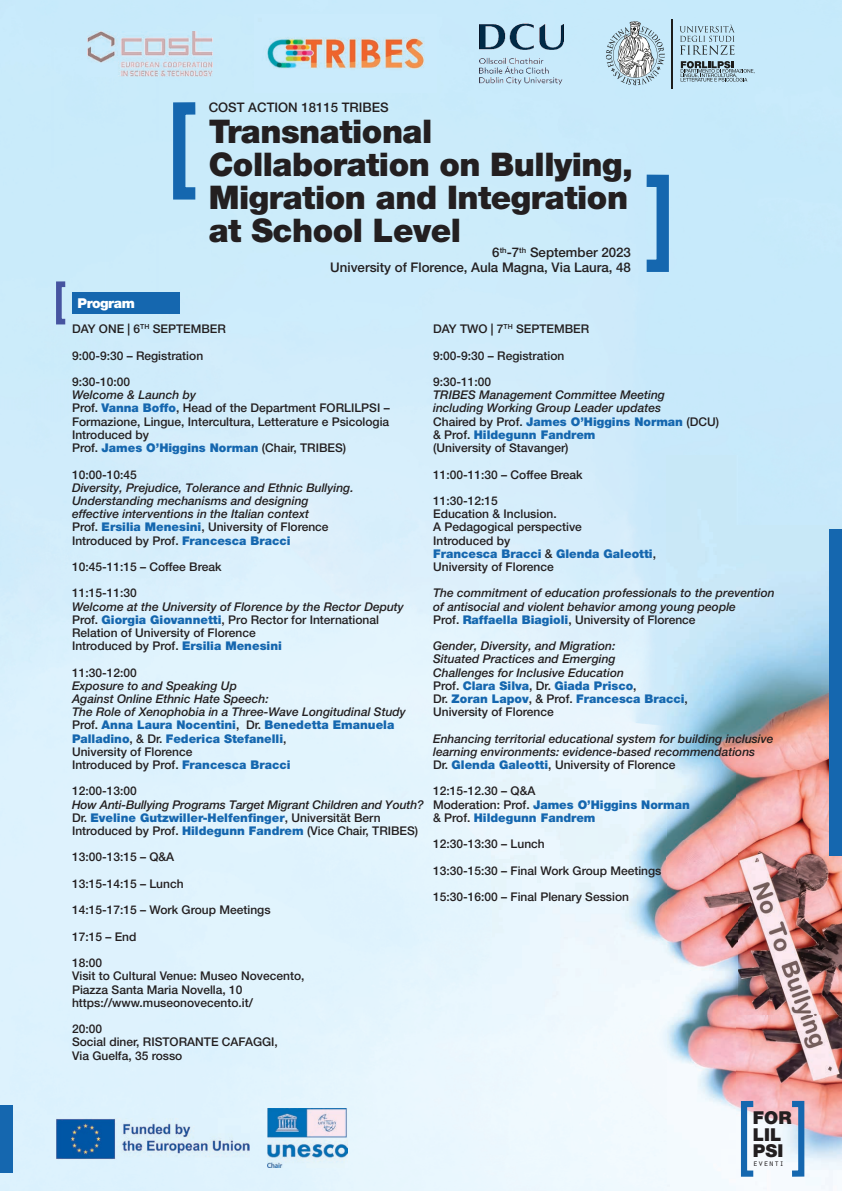
<style>
.page{position:relative;width:842px;height:1191px;background:#fff}
.page>*{position:absolute;margin:0;border:0;box-sizing:border-box;transform-origin:0 0}
.t1{font:900 32.6px/33.3px "Helvetica Neue LT Pro";letter-spacing:-.015em;color:#231f20}
.t2{font:900 17.8px/16.4px "Helvetica Neue LT Pro";color:#231f20}
.t3{font:900 13.6px "Helvetica Neue LT Pro";letter-spacing:-.035em;color:#fff}
.t4{font:500 13.3px/14.6px "Helvetica Neue LT Pro";color:#231f20;text-align:right}
.t5{font:500 13.2px "Helvetica Neue LT Pro";color:#231f20}
.t6{font:italic 500 12px/13.2px "Helvetica Neue LT Pro";color:#231f20}
.t7{font:500 12px/13.2px "Helvetica Neue LT Pro";color:#231f20}
.t8{font:8.8px "Orator Std";color:#231f20}
.s1{font-style:italic}
.s2{font-weight:900;color:#1567af}
.s3{font-style:normal}
.s4{font-weight:900;font-style:normal;color:#1567af}
</style>
<div class="page">
<img style="left:0;top:0;width:105px;height:980px">
<div style="left:105px;top:0;width:737px;height:35px;background:#c7eafb"></div>
<div style="left:562px;top:35px;width:175px;height:420px;background:#c8eafb"></div>
<img style="left:737px;top:35px;width:105px;height:1156px">
<div style="left:105px;top:76px;width:106px;height:484px;background:#ceecfa"></div>
<img style="left:491px;top:455px;width:175px;height:700px">
<img style="left:666px;top:455px;width:71px;height:736px">
<div style="left:0;top:980px;width:281px;height:141px;background:#def2fd"></div>
<div style="left:0;top:1121px;width:70px;height:70px;background:#dcf2fd"></div>
<div style="left:246px;top:1121px;width:34px;height:70px;background:#dff3fd"></div>
<div style="left:316px;top:1121px;width:70px;height:70px;background:#e7f6fd"></div>
<div style="left:789px;top:1100px;width:15px;height:76px;border:6px solid #1567af"></div>
<div style="left:741px;top:1100px;width:15px;height:76px;border:6px solid #1567af"></div>
<div style="left:830px;top:529px;width:12px;height:326px;background:#1567af"></div>
<div style="left:56px;top:281px;width:12px;height:43px;border:6px solid #4654a0"></div>
<div style="left:72px;top:292px;width:107px;height:21px;background:#1567af"></div>
<div style="left:0;top:1105px;width:12px;height:67px;background:#1567af"></div>
<div style="left:173px;top:102px;width:28px;height:97px;border:12px solid #1567af"></div>
<div style="left:640px;top:175px;width:29px;height:97px;border:12px solid #1567af"></div>
<svg style="left:680px;top:25px;width:55px;height:30px;background:#acc9d7"></svg>
<svg style="left:681px;top:61px;width:74px;height:21px;background:#92aab5"></svg>
<svg style="left:606px;top:20px;width:59px;height:65px;background:#b2c6d0"></svg>
<hr style="left:671px;top:19px;width:2px;height:70px;background:#1d1d1b">
<img style="left:88px;top:32px;width:124px;height:44px">
<img style="left:255px;top:15px;width:182px;height:78px">
<img style="left:479px;top:23px;width:84px;height:61px">
<img style="left:56px;top:1118px;width:193px;height:41px">
<img style="left:268px;top:1108px;width:79px;height:59px">
<p class="t5" style="left:209px;top:100px;width:181px">COST ACTION 18115 TRIBES</p>
<p class="t3" style="left:78px;top:295px;width:59px">Program</p>
<h1 class="t1" style="left:209px;top:114px;width:426px">Transnational<br>Collaboration on Bullying,<br>Migration and Integration at School Level</h1>
<p class="t4" style="left:330px;top:245px;width:302px">6<sup>th</sup>-7<sup>th</sup> September 2023<br>University of Florence, Aula Magna, Via Laura, 48</p>
<p class="t7" style="left:72px;top:322px;width:155px">DAY ONE | 6<sup>TH</sup> SEPTEMBER</p>
<p class="t7" style="left:72px;top:342px;width:133px;line-height:26.4px">9:00-9:30 – Registration<br>9:30-10:00</p>
<p class="t7" style="left:72px;top:388px;width:319px"><span class="s1">Welcome &amp; Launch by<br></span>Prof. <span class="s2">Vanna Boffo</span>, Head of the Department FORLILPSI – Formazione, Lingue, Intercultura, Letterature e Psicologia Introduced by<br>Prof. <span class="s2">James O’Higgins Norman</span> (Chair, TRIBES)</p>
<p class="t7" style="left:72px;top:467px;width:66px">10:00-10:45</p>
<p class="t6" style="left:72px;top:481px;width:283px">Diversity, Prejudice, Tolerance and Ethnic Bullying.<br>Understanding mechanisms and designing effective interventions in the Italian context<br><span class="s3">Prof.</span> <span class="s4">Ersilia Menesini</span><span class="s3">, University of Florence Introduced by Prof.</span> <span class="s4">Francesca Bracci</span></p>
<p class="t7" style="left:72px;top:560px;width:151px">10:45-11:15 – Coffee Break</p>
<p class="t7" style="left:72px;top:586px;width:66px">11:15-11:30</p>
<p class="t7" style="left:72px;top:599px;width:333px"><span class="s1">Welcome at the University of Florence by the Rector Deputy </span>Prof. <span class="s2">Giorgia Giovannetti</span>, Pro Rector for International Relation of University of Florence<br>Introduced by Prof. <span class="s2">Ersilia Menesini</span></p>
<p class="t7" style="left:72px;top:665px;width:66px">11:30-12:00</p>
<p class="t6" style="left:72px;top:679px;width:335px">Exposure to and Speaking Up<br>Against Online Ethnic Hate Speech:<br>The Role of Xenophobia in a Three-Wave Longitudinal Study <span class="s3">Prof.</span> <span class="s4">Anna Laura Nocentini</span><span class="s3">, Dr.</span> <span class="s4">Benedetta Emanuela Palladino</span><span class="s3">, &amp; Dr.</span> <span class="s4">Federica Stefanelli</span><span class="s3">,<br>University of Florence<br>Introduced by Prof.</span> <span class="s4">Francesca Bracci</span></p>
<p class="t7" style="left:72px;top:784px;width:66px">12:00-13:00</p>
<p class="t6" style="left:72px;top:797px;width:353px">How Anti-Bullying Programs Target Migrant Children and Youth?<br><span class="s3">Dr.</span> <span class="s4">Eveline Gutzwiller-Helfenfinger</span><span class="s3">, Universität Bern<br>Introduced by Prof.</span> <span class="s4">Hildegunn Fandrem</span> <span class="s3">(Vice Chair, TRIBES)</span></p>
<p class="t7" style="left:72px;top:850px;width:104px">13:00-13:15 – Q&amp;A</p>
<p class="t7" style="left:72px;top:877px;width:113px">13:15-14:15 – Lunch</p>
<p class="t7" style="left:72px;top:896px;width:200px;line-height:26.4px">14:15-17:15 – Work Group Meetings<br>17:15 – End</p>
<p class="t7" style="left:72px;top:956px;width:234px">18:00<br>Visit to Cultural Venue: Museo Novecento,<br>Piazza Santa Maria Novella, 10 https://www.museonovecento.it/</p>
<p class="t7" style="left:72px;top:1022px;width:207px">20:00<br>Social diner, RISTORANTE CAFAGGI,<br>Via Guelfa, 35 rosso</p>
<p class="t7" style="left:433px;top:322px;width:158px">DAY TWO | 7<sup>TH</sup> SEPTEMBER</p>
<p class="t7" style="left:433px;top:342px;width:133px;line-height:26.4px">9:00-9:30 – Registration<br>9:30-11:00</p>
<p class="t6" style="left:433px;top:388px;width:287px">TRIBES Management Committee Meeting<br>including Working Group Leader updates<br><span class="s3">Chaired by Prof.</span> <span class="s4">James O’Higgins Norman</span> <span class="s3">(DCU) &amp; Prof.</span> <span class="s4">Hildegunn Fandrem<br></span><span class="s3">(University of Stavanger)</span></p>
<p class="t7" style="left:433px;top:467px;width:151px">11:00-11:30 – Coffee Break</p>
<p class="t7" style="left:433px;top:494px;width:224px">11:30-12:15<br>Education &amp; Inclusion.<br>A Pedagogical perspective<br>Introduced by<br><span class="s2">Francesca Bracci</span> &amp; <span class="s2">Glenda Galeotti</span>,<br>University of Florence</p>
<p class="t6" style="left:433px;top:586px;width:343px">The commitment of education professionals to the prevention of antisocial and violent behavior among young people<br><span class="s3">Prof.</span> <span class="s4">Raffaella Biagioli</span><span class="s3">, University of Florence</span></p>
<p class="t6" style="left:433px;top:639px;width:256px">Gender, Diversity, and Migration:<br>Situated Practices and Emerging<br>Challenges for Inclusive Education<br><span class="s3">Prof.</span> <span class="s4">Clara Silva</span><span class="s3">, Dr.</span> <span class="s4">Giada Prisco</span><span class="s3">,<br>Dr.</span> <span class="s4">Zoran Lapov</span><span class="s3">, &amp; Prof.</span> <span class="s4">Francesca Bracci</span><span class="s3">, University of Florence</span></p>
<p class="t6" style="left:433px;top:731px;width:342px">Enhancing territorial educational system for building inclusive learning environments: evidence-based recommendations<br><span class="s3">Dr.</span> <span class="s4">Glenda Galeotti</span><span class="s3">, University of Florence</span></p>
<p class="t7" style="left:433px;top:784px;width:258px">12:15-12.30 – Q&amp;A<br>Moderation: Prof. <span class="s2">James O’Higgins Norman </span>&amp; Prof. <span class="s2">Hildegunn Fandrem</span></p>
<p class="t7" style="left:433px;top:830px;width:230px;line-height:26.4px">12:30-13:30 – Lunch<br>13:30-15:30 – Final Work Group Meetings</p>
<p class="t7" style="left:433px;top:890px;width:197px">15:30-16:00 – Final Plenary Session</p>
<h2 class="t2" style="left:753px;top:1109px;width:40px">FOR<br>LIL<br>PSI</h2>
<p class="t8" style="left:753px;top:1156px;width:33px">eventi</p>
</div>
